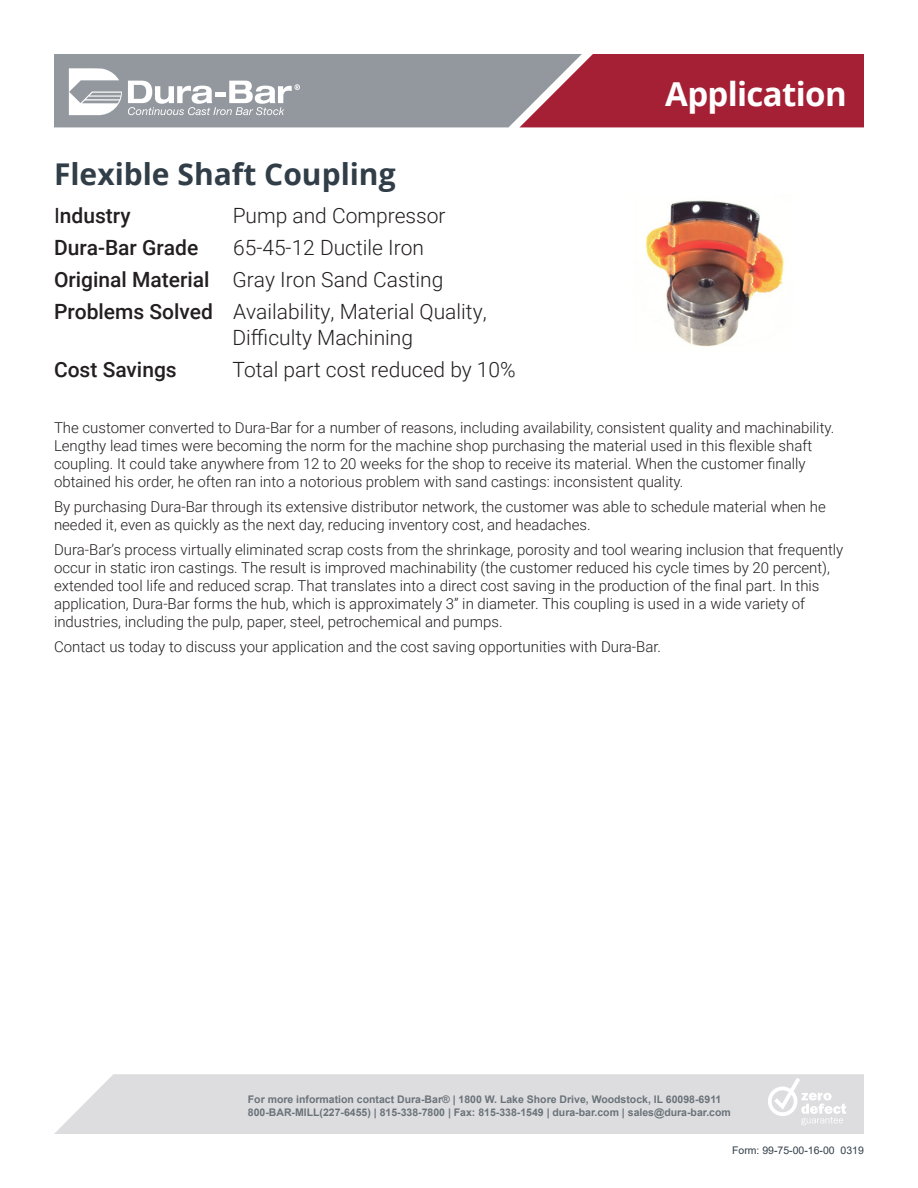
<style>
.page{position:relative;width:918px;height:1188px;background:#fff}
.page>*{position:absolute;margin:0;border:0;box-sizing:border-box;transform-origin:0 0}
.t1{font:700 33px "Open Sans";letter-spacing:-.02em;color:#fff}
.head{font:700 30px "Open Sans";color:#313e48}
.body{font:300 21px/32px "Roboto";color:#231f20}
.body-2{font:500 21px "Roboto";color:#231f20}
.body-3{font:300 15px/18px "Roboto";color:#231f20}
.t2{font:700 10.5px/12.6px "Arial";color:#6a737a}
.t3{font:10.5px "Arial";color:#313e48}
.s1{font-weight:400}
.s2{font-weight:500}
</style>
<div class="page">
<div style="left:54px;top:1074px;width:810px;height:60px;background:#dddddf"></div>
<svg style="left:768px;top:1078px;width:78px;height:47px"></svg>
<img style="left:645px;top:200px;width:139px;height:147px">
<svg style="left:54px;top:54px;width:810px;height:73px"></svg>
<p class="head" style="left:54px;top:153px;width:343px">Flexible Shaft Coupling</p>
<p class="body-2" style="left:54px;top:201px;width:78px"><span class="s1">I</span>ndustry</p>
<p class="body" style="left:233px;top:199px;width:214px">Pump and Compressor</p>
<p class="body-2" style="left:54px;top:233px;width:146px">Dura-Bar Grade</p>
<p class="body" style="left:54px;top:231px;width:434px;text-indent:179px">65-45-12 Ductile Iron<br><span class="s2">Original Material</span> Gray Iron Sand Casting<br><span class="s2">Problems Solved</span> Availability, Material Quality,</p>
<p class="body" style="left:232px;top:320px;width:182px">Difficulty Machining</p>
<p class="body-2" style="left:54px;top:354px;width:124px">Cost Savings</p>
<p class="body" style="left:233px;top:352px;width:285px">Total part cost reduced by 10%</p>
<p class="t1" style="left:665px;top:71px;width:183px">Application</p>
<p class="body-3" style="left:54px;top:418px;width:782px">The customer converted to Dura-Bar for a number of reasons, including availability, consistent quality and machinability.<br>Lengthy lead times were becoming the norm for the machine shop purchasing the material used in this flexible shaft coupling. It could take anywhere from 12 to 20 weeks for the shop to receive its material. When the customer finally obtained his order, he often ran into a notorious problem with sand castings: inconsistent quality.</p>
<p class="body-3" style="left:54px;top:497px;width:773px">By purchasing Dura-Bar through its extensive distributor network, the customer was able to schedule material when he needed it, even as quickly as the next day, reducing inventory cost, and headaches.</p>
<p class="body-3" style="left:54px;top:540px;width:791px">Dura-Bar’s process virtually eliminated scrap costs from the shrinkage, porosity and tool wearing inclusion that frequently occur in static iron castings. The result is improved machinability (the customer reduced his cycle times by 20 percent), extended tool life and reduced scrap. That translates into a direct cost saving in the production of the final part. In this application, Dura-Bar forms the hub, which is approximately 3” in diameter. This coupling is used in a wide variety of industries, including the pulp, paper, steel, petrochemical and pumps.</p>
<p class="body-3" style="left:54px;top:637px;width:609px">Contact us today to discuss your application and the cost saving opportunities with Dura-Bar.</p>
<p class="t2" style="left:248px;top:1093px;width:485px">For more information contact Dura-Bar® | 1800 W. Lake Shore Drive, Woodstock, IL 60098-6911<br>800-BAR-MILL(227-6455) | 815-338-7800 | Fax: 815-338-1549 | dura-bar.com | sales@dura-bar.com</p>
<p class="t3" style="left:732px;top:1143px;width:133px">Form: 99-75-00-16-00 0319</p>
</div>
